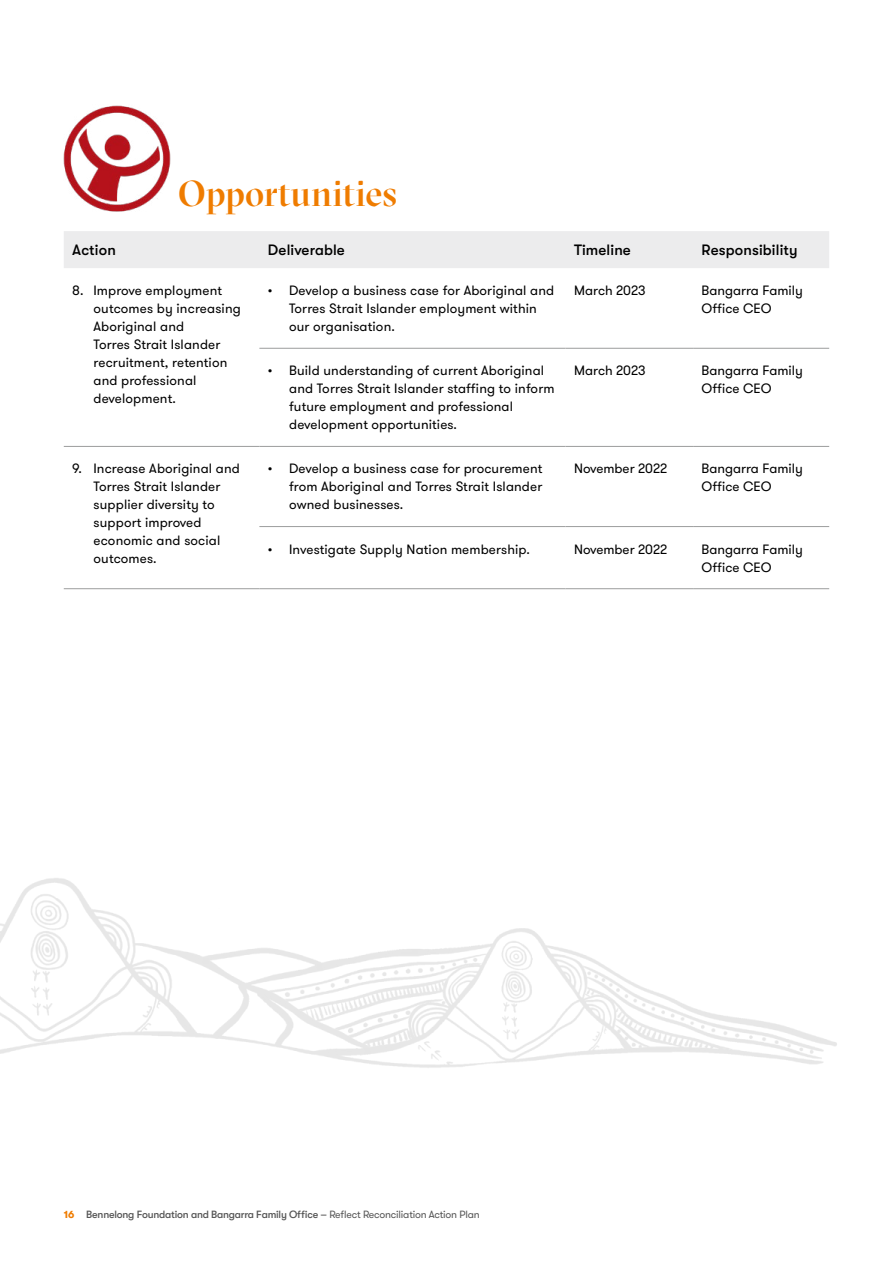
<style>
.page{position:relative;width:893px;height:1263px;background:#fff}
.page>*{position:absolute;margin:0;border:0;box-sizing:border-box;transform-origin:0 0}
.t1{font:500 36px "GT Sectra Display";letter-spacing:.01em;color:#ef7c00}
.t2{font:500 15px "GT Walsheim";letter-spacing:.01em;color:#000}
.t3{font:13.5px/18px "GT Walsheim";letter-spacing:.01em;color:#000}
.t4{font:500 10.5px "GT Walsheim";letter-spacing:-.02em;color:#565656}
.s1{font-weight:700;color:#ef7c00}
.s2{font-weight:400}
</style>
<div class="page">
<div style="left:64px;top:231px;width:765px;height:37px;background:#ececed"></div>
<hr style="left:259px;top:348px;width:307px;height:1px;background:#9c9d9d">
<hr style="left:566px;top:348px;width:127px;height:1px;background:#9c9d9d">
<hr style="left:693px;top:348px;width:136px;height:1px;background:#9c9d9d">
<hr style="left:64px;top:446px;width:195px;height:1px;background:#9c9d9d">
<hr style="left:64px;top:588px;width:195px;height:1px;background:#9c9d9d">
<hr style="left:259px;top:446px;width:307px;height:1px;background:#9c9d9d">
<hr style="left:566px;top:446px;width:127px;height:1px;background:#9c9d9d">
<hr style="left:693px;top:446px;width:136px;height:1px;background:#9c9d9d">
<hr style="left:259px;top:526px;width:307px;height:1px;background:#9c9d9d">
<hr style="left:566px;top:526px;width:127px;height:1px;background:#9c9d9d">
<hr style="left:693px;top:526px;width:136px;height:1px;background:#9c9d9d">
<hr style="left:259px;top:588px;width:307px;height:1px;background:#9c9d9d">
<hr style="left:566px;top:588px;width:127px;height:1px;background:#9c9d9d">
<hr style="left:693px;top:588px;width:136px;height:1px;background:#9c9d9d">
<img style="left:64px;top:105px;width:107px;height:107px">
<img style="left:0;top:878px;width:837px;height:190px">
<h1 class="t1" style="left:178px;top:172px;width:220px">Opportunities</h1>
<p class="t2" style="left:72px;top:242px;width:45px">Action</p>
<p class="t2" style="left:268px;top:242px;width:78px">Deliverable</p>
<p class="t2" style="left:574px;top:242px;width:58px">Timeline</p>
<p class="t2" style="left:702px;top:242px;width:98px">Responsibility</p>
<p class="t3" style="left:94px;top:282px;width:149px;text-indent:-21px">8. Improve employment outcomes by increasing<br>Aboriginal and<br>Torres Strait Islander recruitment, retention and professional development.</p>
<p class="t3" style="left:289px;top:282px;width:267px;text-indent:-21px">• Develop a business case for Aboriginal and<br>Torres Strait Islander employment within our organisation.</p>
<p class="t3" style="left:574px;top:282px;width:73px">March 2023</p>
<p class="t3" style="left:702px;top:282px;width:103px">Bangarra Family<br>Office CEO</p>
<p class="t3" style="left:289px;top:362px;width:267px;text-indent:-21px">• Build understanding of current Aboriginal and Torres Strait Islander staffing to inform future employment and professional development opportunities.</p>
<p class="t3" style="left:574px;top:362px;width:73px">March 2023</p>
<p class="t3" style="left:702px;top:362px;width:103px">Bangarra Family<br>Office CEO</p>
<p class="t3" style="left:94px;top:460px;width:148px;text-indent:-21px">9. Increase Aboriginal and<br>Torres Strait Islander supplier diversity to support improved economic and social outcomes.</p>
<p class="t3" style="left:289px;top:460px;width:255px;text-align:justify;text-indent:-21px">• Develop a business case for procurement from Aboriginal and Torres Strait Islander owned businesses.</p>
<p class="t3" style="left:574px;top:460px;width:95px">November 2022</p>
<p class="t3" style="left:702px;top:460px;width:103px">Bangarra Family<br>Office CEO</p>
<p class="t3" style="left:268px;top:540px;width:264px">• Investigate Supply Nation membership.</p>
<p class="t3" style="left:574px;top:540px;width:95px">November 2022</p>
<p class="t3" style="left:702px;top:540px;width:103px">Bangarra Family<br>Office CEO</p>
<p class="t4" style="left:64px;top:1208px;width:417px"><span class="s1">16</span> Bennelong Foundation and Bangarra Family Office – <span class="s2">Reflect Reconciliation Action Plan</span></p>
</div>
